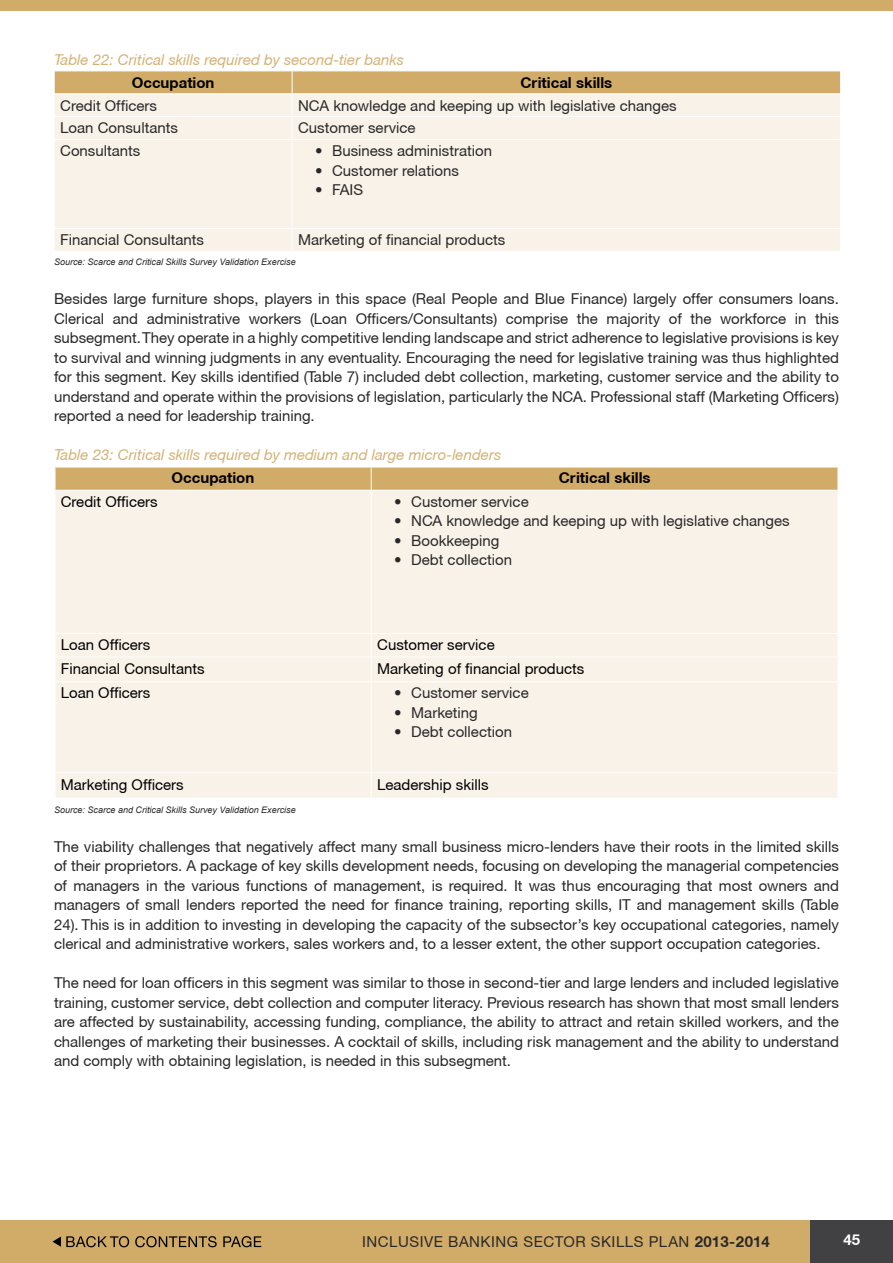
<style>
.page{position:relative;width:893px;height:1263px;background:#fff}
.page>*{position:absolute;margin:0;border:0;box-sizing:border-box;transform-origin:0 0}
.t1{font:15px/19.5px "Helvetica Neue CE";color:#292829;text-align:justify}
.t2{font:15px "Helvetica Neue CE";color:#000}
.t3{font:italic 15px "Helvetica Neue CE";color:#d4b274}
.t4{font:700 15px "Helvetica Neue CE";color:#000}
.t5{font:15px "Helvetica Neue CE";letter-spacing:.035em;color:#292829}
.t6{font:700 15px "Helvetica Neue CE";color:#fff}
.t7{font:italic 9px "Arial";color:#292829}
.s1{font-weight:700}
</style>
<div class="page">
<div style="left:0;top:0;width:893px;height:11px;background:#d1ab68"></div>
<div style="left:0;top:1220px;width:811px;height:43px;background:#d1ab68"></div>
<div style="left:811px;top:1220px;width:82px;height:43px;background:#414042"></div>
<svg style="left:53px;top:1236px;width:208px;height:11px"></svg>
<div style="left:55px;top:140px;width:785px;height:111px;background:#f8f2e9"></div>
<svg style="left:54px;top:71px;width:787px;height:68px;background:#ebdbbf"></svg>
<hr style="left:292px;top:116px;width:549px;height:1px;background:#fff">
<hr style="left:292px;top:140px;width:1px;height:88px;background:#fff">
<hr style="left:54px;top:228px;width:238px;height:1px;background:#fff">
<svg style="left:292px;top:229px;width:1px;height:22px"></svg>
<hr style="left:292px;top:228px;width:549px;height:1px;background:#fff">
<div style="left:56px;top:491px;width:781px;height:306px;background:#f8f2e9"></div>
<svg style="left:55px;top:467px;width:782px;height:23px;background:#d2ae6d"></svg>
<hr style="left:371px;top:490px;width:1px;height:143px;background:#fff">
<hr style="left:56px;top:633px;width:315px;height:1px;background:#fff">
<hr style="left:371px;top:633px;width:466px;height:1px;background:#fff">
<hr style="left:56px;top:657px;width:315px;height:1px;background:#fff">
<svg style="left:371px;top:634px;width:1px;height:47px"></svg>
<hr style="left:371px;top:657px;width:466px;height:1px;background:#fff">
<hr style="left:56px;top:681px;width:315px;height:1px;background:#fff">
<hr style="left:371px;top:682px;width:1px;height:91px;background:#fff">
<hr style="left:371px;top:681px;width:466px;height:1px;background:#fff">
<hr style="left:56px;top:772px;width:315px;height:1px;background:#fff">
<svg style="left:371px;top:773px;width:1px;height:24px"></svg>
<hr style="left:371px;top:772px;width:466px;height:1px;background:#fff">
<p class="t3" style="left:54px;top:50px;width:351px">Table 22: Critical skills required by second-tier banks</p>
<p class="t4" style="left:132px;top:73px;width:84px">Occupation</p>
<p class="t4" style="left:520px;top:73px;width:93px">Critical skills</p>
<p class="t1" style="left:60px;top:96px;width:98px">Credit Officers</p>
<p class="t1" style="left:298px;top:96px;width:380px">NCA knowledge and keeping up with legislative changes</p>
<p class="t1" style="left:60px;top:118px;width:119px">Loan Consultants</p>
<p class="t1" style="left:298px;top:118px;width:119px">Customer service</p>
<p class="t1" style="left:60px;top:141px;width:82px">Consultants</p>
<p class="t1" style="left:315px;top:141px;width:179px">• Business administration</p>
<p class="t1" style="left:315px;top:161px;width:145px">• Customer relations</p>
<p class="t1" style="left:315px;top:180px;width:50px">• FAIS</p>
<p class="t1" style="left:60px;top:230px;width:145px">Financial Consultants</p>
<p class="t1" style="left:298px;top:230px;width:209px">Marketing of financial products</p>
<p class="t7" style="left:54px;top:256px;width:243px">Source: Scarce and Critical Skills Survey Validation Exercise</p>
<p class="t1" style="left:54px;top:289px;width:786px">Besides large furniture shops, players in this space (Real People and Blue Finance) largely offer consumers loans.<br>Clerical and administrative workers (Loan Officers/Consultants) comprise the majority of the workforce in this subsegment. They operate in a highly competitive lending landscape and strict adherence to legislative provisions is key to survival and winning judgments in any eventuality. Encouraging the need for legislative training was thus highlighted for this segment. Key skills identified (Table 7) included debt collection, marketing, customer service and the ability to understand and operate within the provisions of legislation, particularly the NCA. Professional staff (Marketing Officers) reported a need for leadership training.</p>
<p class="t3" style="left:54px;top:446px;width:449px">Table 23: Critical skills required by medium and large micro-lenders</p>
<p class="t4" style="left:172px;top:469px;width:84px">Occupation</p>
<p class="t4" style="left:559px;top:469px;width:93px">Critical skills</p>
<p class="t2" style="left:61px;top:493px;width:98px">Credit Officers</p>
<p class="t1" style="left:394px;top:492px;width:136px">• Customer service</p>
<p class="t1" style="left:394px;top:511px;width:397px">• NCA knowledge and keeping up with legislative changes</p>
<p class="t1" style="left:394px;top:531px;width:107px">• Bookkeeping</p>
<p class="t1" style="left:394px;top:550px;width:119px">• Debt collection</p>
<p class="t2" style="left:61px;top:636px;width:91px">Loan Officers</p>
<p class="t2" style="left:377px;top:636px;width:119px">Customer service</p>
<p class="t2" style="left:61px;top:659px;width:145px">Financial Consultants</p>
<p class="t2" style="left:377px;top:659px;width:209px">Marketing of financial products</p>
<p class="t2" style="left:61px;top:684px;width:91px">Loan Officers</p>
<p class="t1" style="left:394px;top:683px;width:136px">• Customer service</p>
<p class="t1" style="left:394px;top:703px;width:85px">• Marketing</p>
<p class="t1" style="left:394px;top:722px;width:119px">• Debt collection</p>
<p class="t2" style="left:61px;top:775px;width:125px">Marketing Officers</p>
<p class="t2" style="left:377px;top:775px;width:113px">Leadership skills</p>
<p class="t7" style="left:54px;top:803px;width:243px">Source: Scarce and Critical Skills Survey Validation Exercise</p>
<p class="t1" style="left:54px;top:837px;width:786px">The viability challenges that negatively affect many small business micro-lenders have their roots in the limited skills of their proprietors. A package of key skills development needs, focusing on developing the managerial competencies of managers in the various functions of management, is required. It was thus encouraging that most owners and managers of small lenders reported the need for finance training, reporting skills, IT and management skills (Table 24). This is in addition to investing in developing the capacity of the subsector’s key occupational categories, namely clerical and administrative workers, sales workers and, to a lesser extent, the other support occupation categories.</p>
<p class="t1" style="left:54px;top:973px;width:786px">The need for loan officers in this segment was similar to those in second-tier and large lenders and included legislative training, customer service, debt collection and computer literacy. Previous research has shown that most small lenders are affected by sustainability, accessing funding, compliance, the ability to attract and retain skilled workers, and the challenges of marketing their businesses. A cocktail of skills, including risk management and the ability to understand and comply with obtaining legislation, is needed in this subsegment.</p>
<p class="t5" style="left:362px;top:1233px;width:409px">INCLUSIVE BANKING SECTOR SKILLS PLAN <span class="s1">2013-2014</span></p>
<p class="t6" style="left:843px;top:1230px;width:18px">45</p>
</div>
